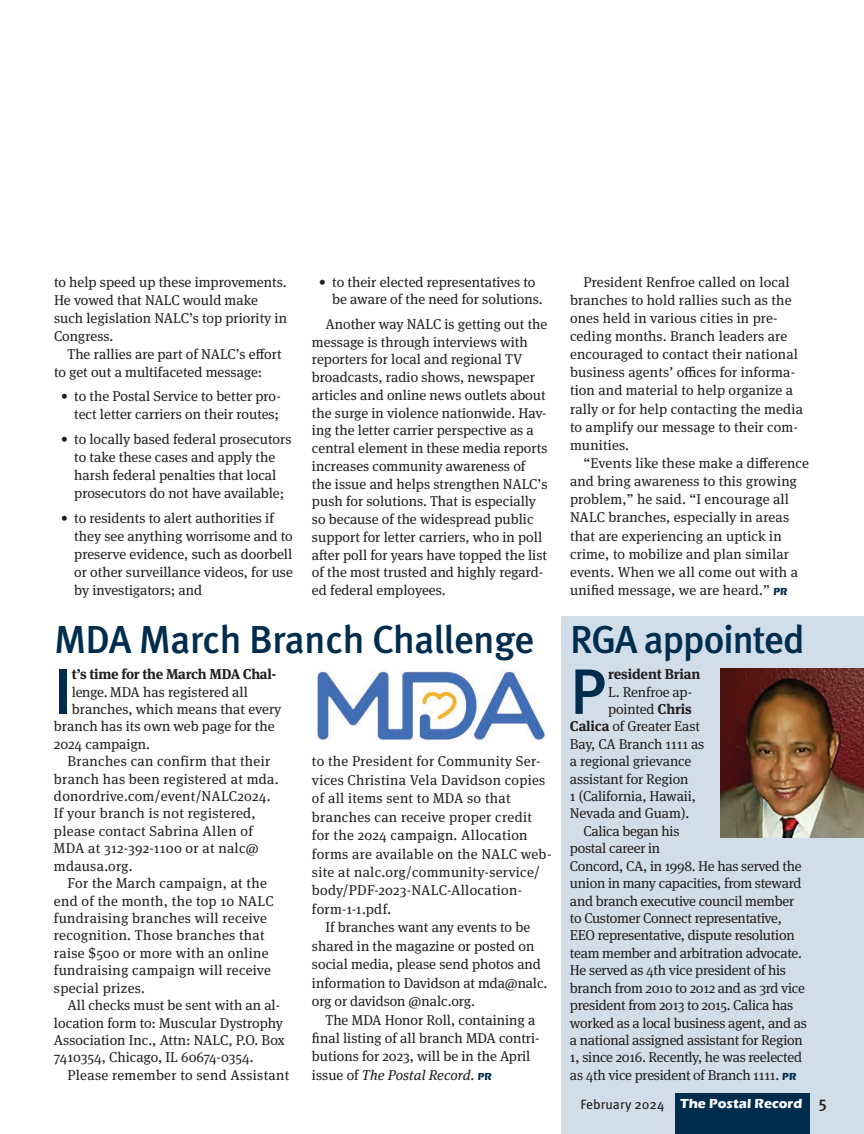
<style>
.page{position:relative;width:864px;height:1134px;background:#fff}
.page>*{position:absolute;margin:0;border:0;box-sizing:border-box;transform-origin:0 0}
.t1{font:500 64.05px "Meta Pro";color:#002c4d}
.t2{font:500 39px "Meta Pro";letter-spacing:-.03em;color:#002c4d}
.t3{font:14.25px/17.7px "Meta Serif Pro";color:#231f20}
.t4{font:14.25px/18.5px "Meta Serif Pro";letter-spacing:.02em;color:#231f20}
.t5{font:14.25px "Meta Serif Pro";letter-spacing:-.02em;color:#231f20}
.t6{font:700 14.25px "Meta Serif Pro";letter-spacing:-.02em;color:#231f20}
.t7{font:700 13.5px "Eras ITC";color:#fff}
.s1{font-style:italic}
.s2{font-family:"Eras ITC";font-weight:700;font-size:10.5px;color:#002c4d}
.s3{font-weight:700}
.s4{font-family:"Meta Pro";font-weight:400;color:#231f20}
.s5{font-family:"Meta Pro";font-weight:500;font-size:16.5px;color:#231f20}
</style>
<div class="page">
<div style="left:561px;top:617px;width:303px;height:517px;background:#d1dee9"></div>
<div style="left:675px;top:1094px;width:135px;height:40px;background:#002c4d"></div>
<img style="left:720px;top:669px;width:144px;height:168px">
<img style="left:314px;top:670px;width:232px;height:72px">
<p class="t3" style="left:54px;top:272px;width:235px">to help speed up these improvements.<br>He vowed that NALC would make such legislation NALC’s top priority in<br>Congress.</p>
<p class="t3" style="left:54px;top:344px;width:229px;text-indent:13px">The rallies are part of NALC’s effort to get out a multifaceted message:</p>
<p class="t3" style="left:61px;top:387px;width:222px;text-align:right">• to the Postal Service to better pro&shy;tect letter carriers on their routes;</p>
<p class="t3" style="left:61px;top:430px;width:232px;text-align:center">• to locally based federal prosecutors to take these cases and apply the harsh federal penalties that local prosecutors do not have available;</p>
<p class="t3" style="left:74px;top:508px;width:220px;text-indent:-13px">• to residents to alert authorities if they see anything worrisome and to preserve evidence, such as doorbell or other surveillance videos, for use by investigators; and</p>
<p class="t3" style="left:332px;top:272px;width:212px;text-indent:-13px">• to their elected representatives to be aware of the need for solutions.</p>
<p class="t3" style="left:312px;top:314px;width:237px;text-indent:13px">Another way NALC is getting out the message is through interviews with reporters for local and regional TV broadcasts, radio shows, newspaper articles and online news outlets about the surge in violence nationwide. Hav&shy;ing the letter carrier perspective as a central element in these media reports increases community awareness of the issue and helps strengthen NALC’s push for solutions. That is especially so because of the widespread public support for letter carriers, who in poll after poll for years have topped the list of the most trusted and highly regard&shy;ed federal employees.</p>
<h2 class="t2" style="left:54px;top:609px;width:482px">MDA March Branch Challenge</h2>
<h1 class="t1" style="left:54px;top:642px;width:20px">I</h1>
<p class="t6" style="left:72px;top:663px;width:206px">t’s time for the March MDA Chal-</p>
<p class="t3" style="left:72px;top:682px;width:178px">lenge. MDA has registered all</p>
<p class="t3" style="left:72px;top:699px;width:211px">branches, which means that every</p>
<p class="t3" style="left:54px;top:717px;width:222px">branch has its own web page for the</p>
<p class="t3" style="left:54px;top:734px;width:98px">2024 campaign.</p>
<p class="t4" style="left:67px;top:751px;width:204px">Branches can confirm that their</p>
<p class="t4" style="left:54px;top:769px;width:226px">branch has been registered at mda.</p>
<p class="t4" style="left:54px;top:786px;width:218px">donordrive.com/event/NALC2024.</p>
<p class="t4" style="left:54px;top:804px;width:203px">If your branch is not registered,</p>
<p class="t4" style="left:54px;top:821px;width:200px">please contact Sabrina Allen of</p>
<p class="t4" style="left:54px;top:838px;width:206px">MDA at 312-392-1100 or at nalc@</p>
<p class="t4" style="left:54px;top:856px;width:80px">mdausa.org.</p>
<p class="t4" style="left:67px;top:873px;width:201px">For the March campaign, at the</p>
<p class="t4" style="left:54px;top:891px;width:221px">end of the month, the top 10 NALC</p>
<p class="t4" style="left:54px;top:908px;width:214px">fundraising branches will receive</p>
<p class="t4" style="left:54px;top:926px;width:212px">recognition. Those branches that</p>
<p class="t4" style="left:54px;top:943px;width:216px">raise $500 or more with an online</p>
<p class="t4" style="left:54px;top:960px;width:218px">fundraising campaign will receive</p>
<p class="t4" style="left:54px;top:978px;width:93px">special prizes.</p>
<p class="t3" style="left:67px;top:996px;width:214px">All checks must be sent with an al-</p>
<p class="t3" style="left:54px;top:1013px;width:230px">location form to: Muscular Dystrophy</p>
<p class="t3" style="left:54px;top:1031px;width:233px">Association Inc., Attn: NALC, P.O. Box</p>
<p class="t3" style="left:54px;top:1048px;width:201px">7410354, Chicago, IL 60674-0354.</p>
<p class="t4" style="left:67px;top:1065px;width:223px">Please remember to send Assistant</p>
<p class="t4" style="left:312px;top:751px;width:241px">to the President for Community Ser&shy;vices Christina Vela Davidson copies of all items sent to MDA so that branches can receive proper credit for the 2024 campaign. Allocation forms are available on the NALC web&shy;site at nalc.org/community-service/ body/PDF-2023-NALC-Allocation&shy;form-1-1.pdf.</p>
<p class="t3" style="left:312px;top:917px;width:237px;line-height:18.5px;text-indent:13px">If branches want any events to be shared in the magazine or posted on social media, please send photos and information to Davidson at mda@nalc. org or davidson @nalc.org.</p>
<p class="t3" style="left:312px;top:1010px;width:229px;line-height:18.5px;text-indent:13px">The MDA Honor Roll, containing a final listing of all branch MDA contri&shy;butions for 2023, will be in the April issue of <span class="s1">The Postal Record</span>. <span class="s2">PR</span></p>
<p class="t3" style="left:570px;top:272px;width:234px;line-height:18.1px;text-indent:13px">President Renfroe called on local branches to hold rallies such as the ones held in various cities in pre&shy;ceding months. Branch leaders are encouraged to contact their national business agents’ offices for informa&shy;tion and material to help organize a rally or for help contacting the media to amplify our message to their com&shy;munities.</p>
<p class="t3" style="left:570px;top:453px;width:240px;line-height:18.1px;text-indent:13px">“Events like these make a difference and bring awareness to this growing problem,” he said. “I encourage all NALC branches, especially in areas that are experiencing an uptick in crime, to mobilize and plan similar events. When we all come out with a unified message, we are heard.” <span class="s2">PR</span></p>
<h2 class="t2" style="left:570px;top:609px;width:236px">RGA appointed</h2>
<h1 class="t1" style="left:570px;top:642px;width:38px">P</h1>
<p class="t6" style="left:608px;top:663px;width:94px">resident Brian</p>
<p class="t3" style="left:608px;top:682px;width:86px">L. Renfroe ap-</p>
<p class="t3" style="left:608px;top:699px;width:85px">pointed <span class="s3">Chris</span></p>
<p class="t3" style="left:570px;top:717px;width:131px"><span class="s3">Calica</span> of Greater East</p>
<p class="t3" style="left:570px;top:734px;width:136px">Bay, CA Branch 1111 as</p>
<p class="t3" style="left:570px;top:752px;width:123px">a regional grievance</p>
<p class="t3" style="left:570px;top:769px;width:120px">assistant for Region</p>
<p class="t3" style="left:570px;top:787px;width:127px">1 (California, Hawaii,</p>
<p class="t3" style="left:570px;top:804px;width:121px">Nevada and Guam).</p>
<p class="t5" style="left:583px;top:821px;width:98px">Calica began his</p>
<p class="t5" style="left:570px;top:838px;width:92px">postal career in</p>
<p class="t5" style="left:570px;top:855px;width:233px">Concord, CA, in 1998. He has served the</p>
<p class="t5" style="left:570px;top:873px;width:233px">union in many capacities, from steward</p>
<p class="t5" style="left:570px;top:890px;width:226px">and branch executive council member</p>
<p class="t5" style="left:570px;top:908px;width:214px">to Customer Connect representative,</p>
<p class="t5" style="left:570px;top:925px;width:226px">EEO representative, dispute resolution</p>
<p class="t5" style="left:570px;top:943px;width:234px">team member and arbitration advocate.</p>
<p class="t5" style="left:570px;top:960px;width:218px">He served as 4th vice president of his</p>
<p class="t5" style="left:570px;top:977px;width:237px">branch from 2010 to 2012 and as 3rd vice</p>
<p class="t5" style="left:570px;top:995px;width:225px">president from 2013 to 2015. Calica has</p>
<p class="t5" style="left:570px;top:1012px;width:239px">worked as a local business agent, and as</p>
<p class="t5" style="left:570px;top:1030px;width:234px">a national assigned assistant for Region</p>
<p class="t5" style="left:570px;top:1047px;width:234px">1, since 2016. Recently, he was reelected</p>
<p class="t5" style="left:570px;top:1065px;width:228px">as 4th vice president of Branch 1111. <span class="s2">PR</span></p>
<p class="t7" style="left:580px;top:1096px;width:248px"><span class="s4">February 2024</span> The Postal Record <span class="s5">5</span></p>
</div>
